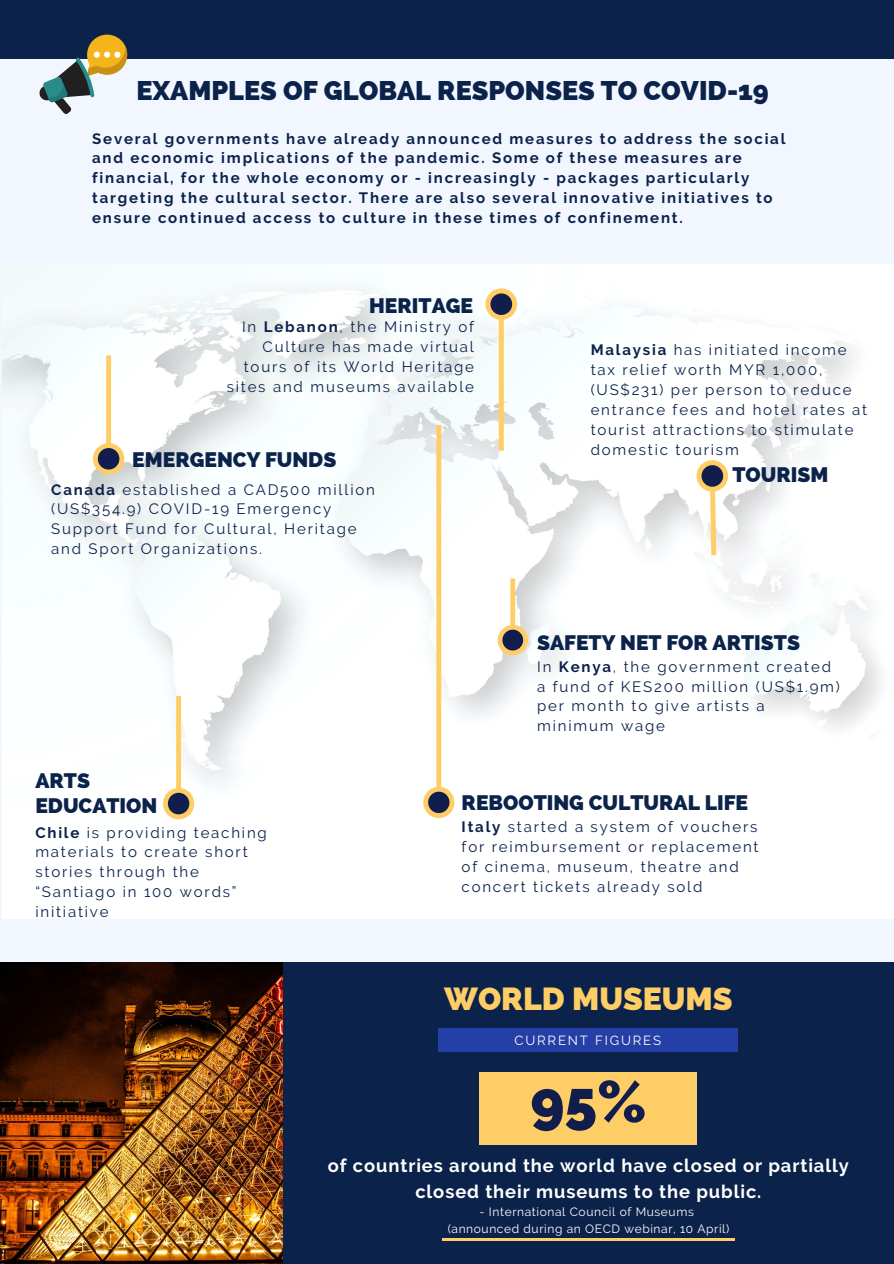
<style>
.page{position:relative;width:894px;height:1264px;background:#fff}
.page>*{position:absolute;margin:0;border:0;box-sizing:border-box;transform-origin:0 0}
.t1{font:800 58.2px "Raleway";color:#101d4d}
.t2{font:800 31.95px "Raleway";color:#fecd65}
.t3{font:800 27px "Raleway";color:#0b224b}
.t4{font:800 21px/24.2px "Raleway";color:#0b224b}
.t5{font:700 18.3px/25.5px "Raleway";letter-spacing:.05em;color:#fff;text-align:center}
.t6{font:15px/19.8px "Raleway";letter-spacing:.12em;color:#0b224b}
.t7{font:700 15px/19.8px "Raleway";letter-spacing:.12em;color:#0b224b}
.t8{font:13.2px "Raleway";letter-spacing:.14em;color:#fff}
.t9{font:12px/16.4px "Raleway";letter-spacing:.05em;color:#fff;text-align:center}
.s1{font-weight:700}
</style>
<div class="page">
<div style="left:0;top:0;width:893px;height:1263px;background:#f2f7ff"></div>
<div style="left:0;top:0;width:893px;height:59px;background:#0b224b"></div>
<img style="left:3px;top:264px;width:890px;height:654px">
<svg style="left:93px;top:355px;width:31px;height:119px"></svg>
<svg style="left:696px;top:460px;width:32px;height:95px"></svg>
<svg style="left:485px;top:288px;width:32px;height:163px"></svg>
<svg style="left:163px;top:696px;width:31px;height:123px"></svg>
<svg style="left:39px;top:35px;width:88px;height:79px"></svg>
<svg style="left:497px;top:578px;width:30px;height:77px"></svg>
<svg style="left:423px;top:425px;width:31px;height:393px"></svg>
<div style="left:0;top:962px;width:893px;height:301px;background:#0b224b"></div>
<img style="left:0;top:962px;width:283px;height:301px">
<div style="left:479px;top:1072px;width:218px;height:72px;background:#fecd65"></div>
<div style="left:438px;top:1028px;width:299px;height:24px;background:#2440a7"></div>
<hr style="left:442px;top:1238px;width:292px;height:2px;background:#fecd65">
<h3 class="t3" style="left:136px;top:74px;width:634px">EXAMPLES OF GLOBAL RESPONSES TO COVID-19</h3>
<p class="t7" style="left:92px;top:128px;width:694px">Several governments have already announced measures to address the social and economic implications of the pandemic. Some of these measures are financial, for the whole economy or - increasingly - packages particularly targeting the cultural sector. There are also several innovative initiatives to ensure continued access to culture in these times of confinement.</p>
<h3 class="t4" style="left:369px;top:293px;width:105px">HERITAGE</h3>
<p class="t6" style="left:226px;top:317px;width:249px;text-align:right">In <span class="s1">Lebanon</span>, the Ministry of<br>Culture has made virtual tours of its World Heritage sites and museums available</p>
<h3 class="t4" style="left:132px;top:447px;width:205px">EMERGENCY FUNDS</h3>
<p class="t6" style="left:51px;top:479px;width:325px"><span class="s1">Canada</span> established a CAD500 million (US$354.9) COVID-19 Emergency<br>Support Fund for Cultural, Heritage and Sport Organizations.</p>
<p class="t6" style="left:590px;top:339px;width:278px"><span class="s1">Malaysia</span> has initiated income tax relief worth MYR 1,000, (US$231) per person to reduce entrance fees and hotel rates at tourist attractions to stimulate domestic tourism</p>
<h3 class="t4" style="left:732px;top:462px;width:97px">TOURISM</h3>
<h3 class="t4" style="left:537px;top:630px;width:264px">SAFETY NET FOR ARTISTS</h3>
<p class="t6" style="left:537px;top:656px;width:304px">In <span class="s1">Kenya</span>, the government created a fund of KES200 million (US$1.9m) per month to give artists a minimum wage</p>
<h3 class="t4" style="left:35px;top:769px;width:123px">ARTS<br>EDUCATION</h3>
<p class="t6" style="left:35px;top:822px;width:233px"><span class="s1">Chile</span> is providing teaching materials to create short stories through the “Santiago in 100 words” initiative</p>
<h3 class="t4" style="left:461px;top:790px;width:288px">REBOOTING CULTURAL LIFE</h3>
<p class="t6" style="left:461px;top:817px;width:298px"><span class="s1">Italy</span> started a system of vouchers for reimbursement or replacement of cinema, museum, theatre and concert tickets already sold</p>
<h2 class="t2" style="left:444px;top:980px;width:290px">WORLD MUSEUMS</h2>
<p class="t8" style="left:514px;top:1032px;width:148px">CURRENT FIGURES</p>
<h1 class="t1" style="left:530px;top:1067px;width:118px">95%</h1>
<p class="t5" style="left:328px;top:1152px;width:522px">of countries around the world have closed or partially closed their museums to the public.</p>
<p class="t9" style="left:447px;top:1203px;width:283px">- International Council of Museums (announced during an OECD webinar, 10 April)</p>
</div>
